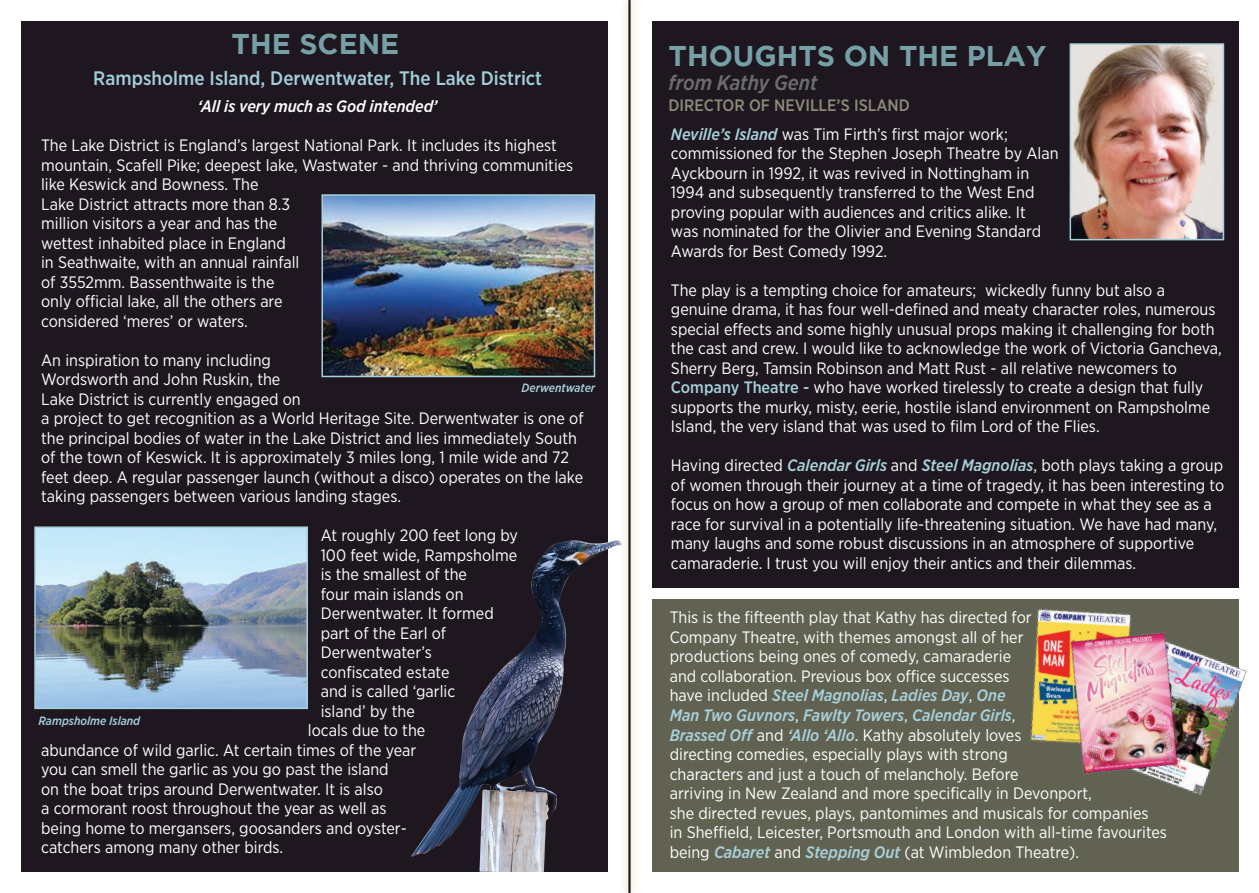
<style>
.page{position:relative;width:1259px;height:893px;background:#fff}
.page>*{position:absolute;margin:0;border:0;box-sizing:border-box;transform-origin:0 0}
.t1{font:700 28.5px "Gotham";color:#77a0a6}
.t2{font:italic 500 21px "Gotham Narrow";color:#6c6d70}
.t3{font:500 19.5px "Gotham Narrow";color:#a4cfd9}
.t4{font:16.5px/19.5px "Gotham Narrow";color:#fff}
.t5{font:italic 500 16.5px "Gotham Narrow";color:#fff}
.t6{font:italic 500 12px "Gotham Narrow";color:#a4cfd9}
.s1{font-weight:500;color:#8d8a79}
.s2{font-weight:500;font-style:italic;color:#a8d1da}
.s3{font-weight:500;color:#a4cfd9}
</style>
<div class="page">
<div style="left:21px;top:21px;width:587px;height:851px;background:#1e1720"></div>
<div style="left:618px;top:0;width:22px;height:893px;background:#d89d4f;opacity:.75"></div>
<hr style="left:628px;top:0;width:2px;height:893px;background:#231f20">
<div style="left:652px;top:600px;width:587px;height:272px;background:#626252"></div>
<div style="left:652px;top:21px;width:587px;height:567px;background:#1e1720"></div>
<img style="left:1072px;top:46px;width:149px;height:191px">
<div style="left:1069px;top:43px;width:155px;height:197px;border:2px solid #a4cfd9"></div>
<img style="left:996px;top:599px;width:251px;height:196px">
<img style="left:37px;top:529px;width:268px;height:177px">
<div style="left:34px;top:526px;width:274px;height:183px;border:2px solid #a8d1da"></div>
<img style="left:324px;top:197px;width:268px;height:177px">
<div style="left:321px;top:194px;width:274px;height:183px;border:2px solid #a8d1da"></div>
<img style="left:411px;top:540px;width:210px;height:332px">
<h1 class="t1" style="left:232px;top:27px;width:169px">THE SCENE</h1>
<p class="t3" style="left:93px;top:66px;width:450px">Rampsholme Island, Derwentwater, The Lake District</p>
<p class="t5" style="left:198px;top:96px;width:241px">‘All is very much as God intended’</p>
<p class="t4" style="left:41px;top:135px;width:534px">The Lake District is England’s largest National Park. It includes its highest mountain, Scafell Pike; deepest lake, Wastwater - and thriving communities like Keswick and Bowness. The<br>Lake District attracts more than 8.3<br>million visitors a year and has the<br>wettest inhabited place in England<br>in Seathwaite, with an annual rainfall<br>of 3552mm. Bassenthwaite is the<br>only official lake, all the others are<br>considered ‘meres’ or waters.</p>
<p class="t4" style="left:41px;top:350px;width:544px">An inspiration to many including<br>Wordsworth and John Ruskin, the<br>Lake District is currently engaged on<br>a project to get recognition as a World Heritage Site. Derwentwater is one of the principal bodies of water in the Lake District and lies immediately South of the town of Keswick. It is approximately 3 miles long, 1 mile wide and 72 feet deep. A regular passenger launch (without a disco) operates on the lake taking passengers between various landing stages.</p>
<p class="t4" style="left:321px;top:525px;width:199px">At roughly 200 feet long by</p>
<p class="t4" style="left:321px;top:545px;width:198px">100 feet wide, Rampsholme</p>
<p class="t4" style="left:321px;top:564px;width:148px">is the smallest of the</p>
<p class="t4" style="left:321px;top:584px;width:144px">four main islands on</p>
<p class="t4" style="left:321px;top:603px;width:174px">Derwentwater. It formed</p>
<p class="t4" style="left:321px;top:623px;width:127px">part of the Earl of</p>
<p class="t4" style="left:321px;top:642px;width:113px">Derwentwater’s</p>
<p class="t4" style="left:321px;top:662px;width:130px">confiscated estate</p>
<p class="t4" style="left:321px;top:681px;width:136px">and is called ‘garlic</p>
<p class="t4" style="left:321px;top:701px;width:96px">island’ by the</p>
<p class="t4" style="left:308px;top:720px;width:119px">locals due to the</p>
<p class="t4" style="left:41px;top:740px;width:377px">abundance of wild garlic. At certain times of the year</p>
<p class="t4" style="left:41px;top:759px;width:349px">you can smell the garlic as you go past the island</p>
<p class="t4" style="left:41px;top:779px;width:343px">on the boat trips around Derwentwater. It is also</p>
<p class="t4" style="left:41px;top:798px;width:347px">a cormorant roost throughout the year as well as</p>
<p class="t4" style="left:41px;top:818px;width:367px">being home to mergansers, goosanders and oyster-</p>
<p class="t4" style="left:41px;top:837px;width:244px">catchers among many other birds.</p>
<p class="t6" style="left:521px;top:380px;width:75px">Derwentwater</p>
<p class="t6" style="left:39px;top:713px;width:103px">Rampsholme Island</p>
<h1 class="t1" style="left:668px;top:39px;width:379px">THOUGHTS ON THE PLAY</h1>
<p class="t2" style="left:668px;top:69px;width:150px">from Kathy Gent</p>
<p class="t4" style="left:668px;top:90px;width:341px;line-height:29.1px"><span class="s1">DIRECTOR OF NEVILLE’S ISLAND<br></span><span class="s2">Neville’s Island</span> was Tim Firth’s first major work;</p>
<p class="t4" style="left:671px;top:143px;width:389px">commissioned for the Stephen Joseph Theatre by Alan Ayckbourn in 1992, it was revived in Nottingham in 1994 and subsequently transferred to the West End proving popular with audiences and critics alike. It<br>was nominated for the Olivier and Evening Standard Awards for Best Comedy 1992.</p>
<p class="t4" style="left:671px;top:280px;width:552px">The play is a tempting choice for amateurs; wickedly funny but also a genuine drama, it has four well-defined and meaty character roles, numerous special effects and some highly unusual props making it challenging for both the cast and crew. I would like to acknowledge the work of Victoria Gancheva, Sherry Berg, Tamsin Robinson and Matt Rust - all relative newcomers to <span class="s3">Company Theatre -</span> who have worked tirelessly to create a design that fully supports the murky, misty, eerie, hostile island environment on Rampsholme Island, the very island that was used to film Lord of the Flies.</p>
<p class="t4" style="left:671px;top:455px;width:555px">Having directed <span class="s2">Calendar Girls</span> and <span class="s2">Steel Magnolias</span>, both plays taking a group of women through their journey at a time of tragedy, it has been interesting to focus on how a group of men collaborate and compete in what they see as a race for survival in a potentially life-threatening situation. We have had many, many laughs and some robust discussions in an atmosphere of supportive camaraderie. I trust you will enjoy their antics and their dilemmas.</p>
<p class="t4" style="left:670px;top:608px;width:499px">This is the fifteenth play that Kathy has directed for<br>Company Theatre, with themes amongst all of her<br>productions being ones of comedy, camaraderie<br>and collaboration. Previous box office successes<br>have included <span class="s2">Steel Magnolias</span>, <span class="s2">Ladies Day</span>, <span class="s2">One<br>Man Two Guvnors</span>, <span class="s2">Fawlty Towers</span>, <span class="s2">Calendar Girls</span>,<br><span class="s2">Brassed Off</span> and <span class="s2">‘Allo ‘Allo</span>. Kathy absolutely loves<br>directing comedies, especially plays with strong<br>characters and just a touch of melancholy. Before<br>arriving in New Zealand and more specifically in Devonport,<br>she directed revues, plays, pantomimes and musicals for companies<br>in Sheffield, Leicester, Portsmouth and London with all-time favourites being <span class="s2">Cabaret</span> and <span class="s2">Stepping Out</span> (at Wimbledon Theatre).</p>
</div>
